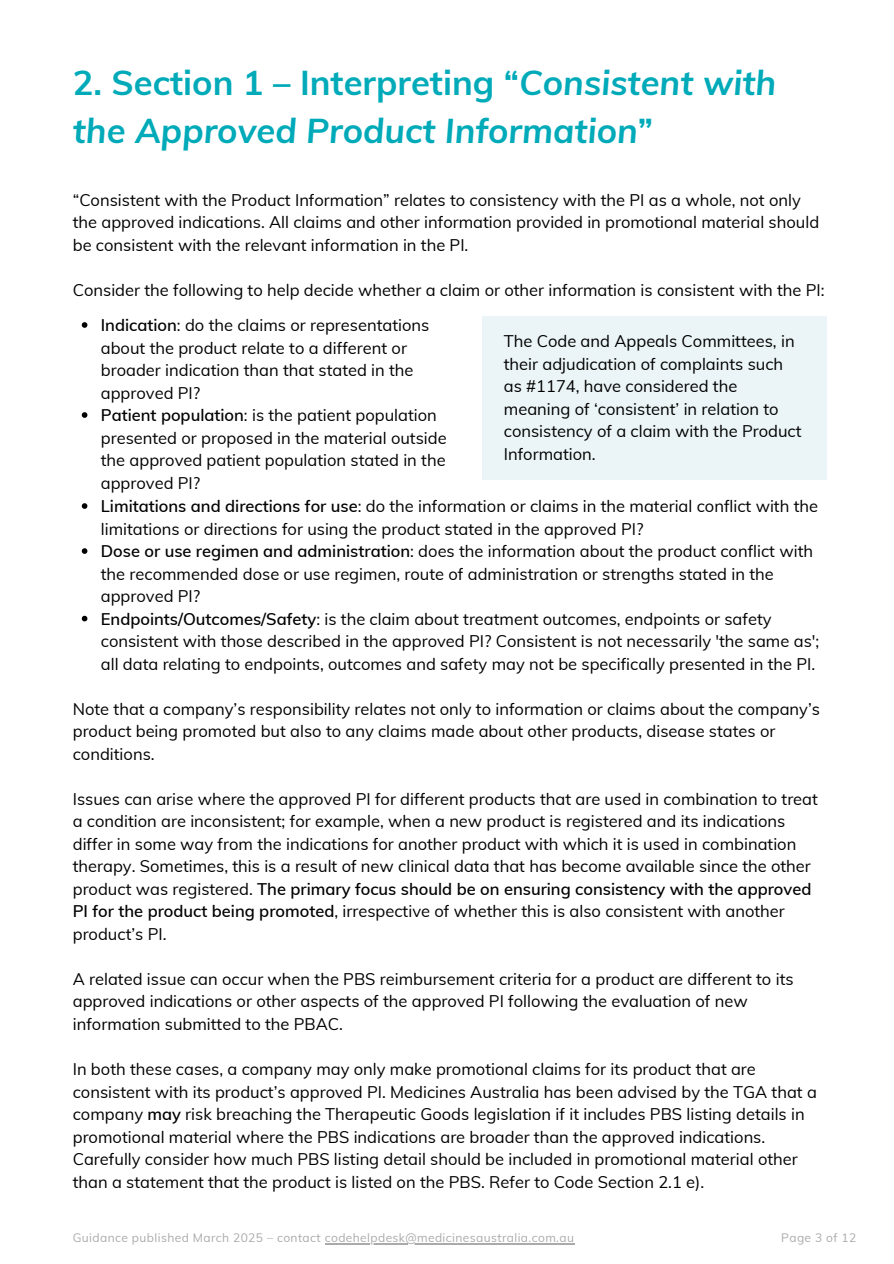
<style>
.page{position:relative;width:894px;height:1264px;background:#fff}
.page>*{position:absolute;margin:0;border:0;box-sizing:border-box;transform-origin:0 0}
.t1{font:italic 700 34.5px/47.2px "Muli";color:#00aab9}
.t2{font:16.5px/22.5px "Muli";color:#000}
.t3{font:12px "Muli";letter-spacing:.035em;color:#aaa}
.s1{font-style:normal}
.s2{font-weight:600}
</style>
<div class="page">
<div style="left:482px;top:316px;width:344px;height:163px;background:#ebf4f6"></div>
<svg style="left:82px;top:322px;width:5px;height:6px"></svg>
<svg style="left:82px;top:412px;width:5px;height:6px"></svg>
<svg style="left:82px;top:503px;width:5px;height:6px"></svg>
<svg style="left:82px;top:548px;width:5px;height:6px"></svg>
<svg style="left:82px;top:615px;width:5px;height:6px"></svg>
<hr style="left:324px;top:1243px;width:250px;height:1px;background:#aaa">
<h1 class="t1" style="left:73px;top:59px;width:705px"><span class="s1">2. Section 1 – Interpreting “</span>Consistent with the Approved Product Information<span class="s1">”</span></h1>
<h2 class="t2" style="left:73px;top:188px;width:747px">“Consistent with the Product Information” relates to consistency with the PI as a whole, not only the approved indications. All claims and other information provided in promotional material should be consistent with the relevant information in the PI.</h2>
<h2 class="t2" style="left:73px;top:278px;width:753px">Consider the following to help decide whether a claim or other information is consistent with the PI:</h2>
<p class="t2" style="left:503px;top:330px;width:299px">The Code and Appeals Committees, in their adjudication of complaints such as #1174, have considered the meaning of ‘consistent’ in relation to consistency of a claim with the Product<br>Information.</p>
<p class="t2" style="left:101px;top:314px;width:330px"><span class="s2">Indication</span>: do the claims or representations about the product relate to a different or broader indication than that stated in the approved PI?</p>
<h2 class="t2" style="left:101px;top:404px;width:347px"><span class="s2">Patient population</span>: is the patient population presented or proposed in the material outside the approved patient population stated in the approved PI?</h2>
<p class="t2" style="left:101px;top:494px;width:718px"><span class="s2">Limitations and directions for use</span>: do the information or claims in the material conflict with the limitations or directions for using the product stated in the approved PI?</p>
<p class="t2" style="left:101px;top:539px;width:713px"><span class="s2">Dose or use regimen and administration</span>: does the information about the product conflict with the recommended dose or use regimen, route of administration or strengths stated in the approved PI?</p>
<p class="t2" style="left:101px;top:607px;width:719px"><span class="s2">Endpoints/Outcomes/Safety</span>: is the claim about treatment outcomes, endpoints or safety consistent with those described in the approved PI? Consistent is not necessarily 'the same as'; all data relating to endpoints, outcomes and safety may not be specifically presented in the PI.</p>
<h2 class="t2" style="left:73px;top:697px;width:748px">Note that a company’s responsibility relates not only to information or claims about the company’s product being promoted but also to any claims made about other products, disease states or conditions.</h2>
<h2 class="t2" style="left:73px;top:787px;width:746px">Issues can arise where the approved PI for different products that are used in combination to treat a condition are inconsistent; for example, when a new product is registered and its indications differ in some way from the indications for another product with which it is used in combination therapy. Sometimes, this is a result of new clinical data that has become available since the other product was registered. <span class="s2">The primary focus should be on ensuring consistency with the approved PI for the product being promoted</span>, irrespective of whether this is also consistent with another product’s PI.</h2>
<h2 class="t2" style="left:73px;top:967px;width:722px">A related issue can occur when the PBS reimbursement criteria for a product are different to its approved indications or other aspects of the approved PI following the evaluation of new information submitted to the PBAC.</h2>
<h2 class="t2" style="left:73px;top:1057px;width:745px">In both these cases, a company may only make promotional claims for its product that are consistent with its product’s approved PI. Medicines Australia has been advised by the TGA that a company <span class="s2">may</span> risk breaching the Therapeutic Goods legislation if it includes PBS listing details in promotional material where the PBS indications are broader than the approved indications.<br>Carefully consider how much PBS listing detail should be included in promotional material other than a statement that the product is listed on the PBS. Refer to Code Section 2.1 e).</h2>
<p class="t3" style="left:73px;top:1230px;width:502px">Guidance published March 2025 – contact codehelpdesk@medicinesaustralia.com.au</p>
<p class="t3" style="left:781px;top:1229px;width:77px">Page 3 of 12</p>
</div>
